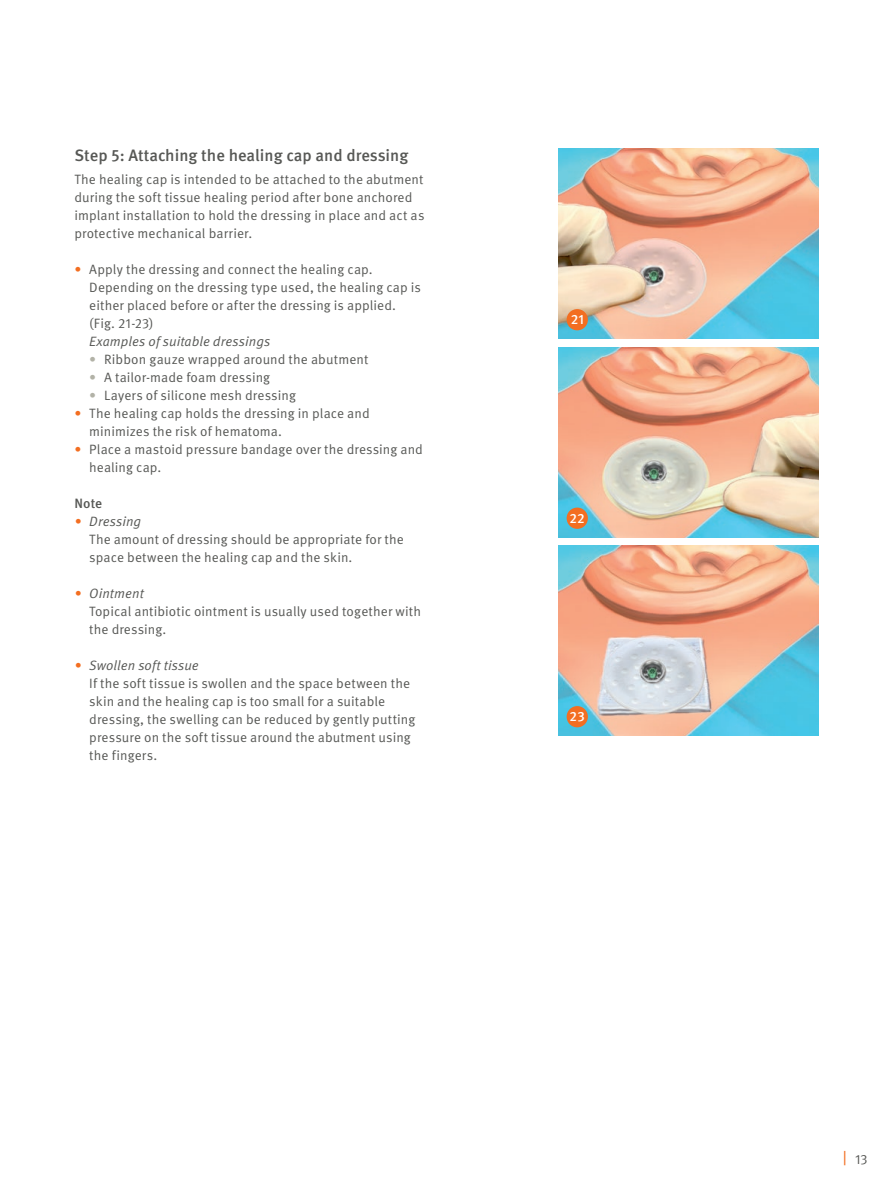
<style>
.page{position:relative;width:893px;height:1191px;background:#fff}
.page>*{position:absolute;margin:0;border:0;box-sizing:border-box;transform-origin:0 0}
.t1{font:500 16.5px "Meta Pro OM";color:#575855}
.t2{font:13.5px/18px "Meta Pro OM";letter-spacing:.005em;color:#575855}
.t3{font:italic 13.5px "Meta Pro OM";color:#575855}
.t4{font:500 13.5px "Meta Pro OM";color:#fff}
.t5{font:500 13.5px "Meta Pro OM";color:#575855}
.s1{color:#f36e21}
.s2{color:#b2b2a7}
.s3{font-style:italic;color:#f36e21}
.s4{font-style:italic}
</style>
<div class="page">
<img style="left:558px;top:149px;width:261px;height:190px">
<img style="left:558px;top:546px;width:261px;height:190px">
<img style="left:558px;top:347px;width:261px;height:190px">
<div style="left:567px;top:309px;width:21px;height:21px;background:#f36e21;border-radius:50%"></div>
<div style="left:567px;top:706px;width:21px;height:21px;background:#f36e21;border-radius:50%"></div>
<div style="left:567px;top:507px;width:21px;height:22px;background:#f36e21;border-radius:50%"></div>
<p class="t1" style="left:74px;top:145px;width:335px">Step 5: Attaching the healing cap and dressing</p>
<p class="t2" style="left:74px;top:170px;width:352px">The healing cap is intended to be attached to the abutment during the soft tissue healing period after bone anchored implant installation to hold the dressing in place and act as protective mechanical barrier.</p>
<p class="t2" style="left:89px;top:260px;width:333px;text-indent:-15px"><span class="s1">•</span> Apply the dressing and connect the healing cap.<br>Depending on the dressing type used, the healing cap is either placed before or after the dressing is applied. (Fig. 21-23)</p>
<p class="t3" style="left:89px;top:333px;width:183px">Examples of suitable dressings</p>
<p class="t2" style="left:89px;top:350px;width:281px"><span class="s2">•</span> Ribbon gauze wrapped around the abutment</p>
<p class="t2" style="left:89px;top:368px;width:182px"><span class="s2">•</span> A tailor-made foam dressing</p>
<p class="t2" style="left:89px;top:386px;width:208px"><span class="s2">•</span> Layers of silicone mesh dressing</p>
<p class="t2" style="left:89px;top:404px;width:282px;text-indent:-15px"><span class="s1">•</span> The healing cap holds the dressing in place and minimizes the risk of hematoma.</p>
<p class="t2" style="left:89px;top:440px;width:335px;text-indent:-15px"><span class="s1">•</span> Place a mastoid pressure bandage over the dressing and healing cap.</p>
<p class="t5" style="left:74px;top:494px;width:29px">Note</p>
<p class="t2" style="left:89px;top:512px;width:316px;text-indent:-15px"><span class="s3">•</span> <span class="s4">Dressing<br></span>The amount of dressing should be appropriate for the space between the healing cap and the skin.</p>
<p class="t2" style="left:89px;top:584px;width:333px;text-indent:-15px"><span class="s3">•</span> <span class="s4">Ointment<br></span>Topical antibiotic ointment is usually used together with the dressing.</p>
<p class="t2" style="left:89px;top:656px;width:328px;text-indent:-15px"><span class="s3">•</span> <span class="s4">Swollen soft tissue<br></span>If the soft tissue is swollen and the space between the skin and the healing cap is too small for a suitable dressing, the swelling can be reduced by gently putting pressure on the soft tissue around the abutment using the fingers.</p>
<p class="t4" style="left:571px;top:311px;width:15px">21</p>
<p class="t4" style="left:570px;top:510px;width:17px">22</p>
<p class="t4" style="left:570px;top:708px;width:17px">23</p>
<p class="t2" style="left:855px;top:1150px;width:14px">13</p>
</div>
